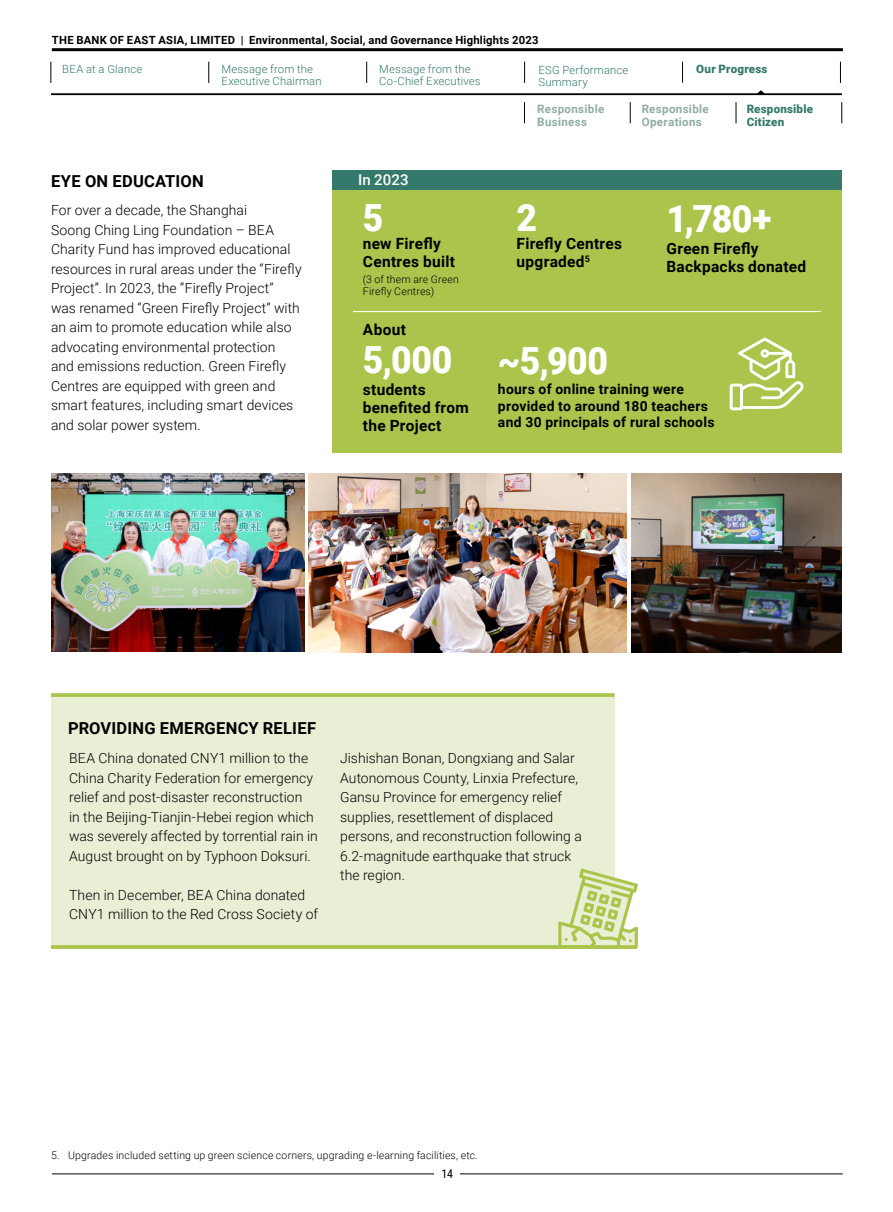
<style>
.page{position:relative;width:893px;height:1212px;background:#fff}
.page>*{position:absolute;margin:0;border:0;box-sizing:border-box;transform-origin:0 0}
.t1{font:900 37.5px "Roboto";letter-spacing:-.01em;color:#fff;scale:.95 1}
.t2{font:700 16.5px "Roboto";letter-spacing:.015em;color:#000}
.t3{font:700 15.45px/18px "Roboto";letter-spacing:.02em;color:#000}
.t4{font:500 15px "Roboto";letter-spacing:.005em;color:#fff}
.t5{font:300 13.95px/19.5px "Roboto";letter-spacing:.005em;color:#000}
.t6{font:700 13.95px/16.5px "Roboto";letter-spacing:.02em;color:#000}
.t7{font:12px "Roboto Condensed";color:#000}
.t8{font:700 11.55px/12.8px "Roboto";letter-spacing:.025em;color:#90ada6}
.t9{font:900 11.55px/12.8px "Roboto";letter-spacing:.015em;color:#34796b}
.t10{font:300 11.25px/12px "Roboto";letter-spacing:.015em;color:#34796b}
.t11{font:700 11.25px "Roboto";letter-spacing:.02em;color:#000}
.t12{font:300 10.5px/12px "Roboto";letter-spacing:.015em;color:#000}
</style>
<div class="page">
<hr style="left:52px;top:1173px;width:791px;height:1px;background:#000">
<div style="left:435px;top:1169px;width:25px;height:13px;background:#fff"></div>
<hr style="left:52px;top:48px;width:791px;height:3px;background:#000">
<div style="left:51px;top:694px;width:563px;height:252px;background:#e9efd5"></div>
<div style="left:333px;top:170px;width:509px;height:283px;background:#abc44b"></div>
<div style="left:333px;top:170px;width:509px;height:19px;background:#34796b"></div>
<hr style="left:353px;top:311px;width:468px;height:1px;background:#fff">
<svg style="left:736px;top:102px;width:1px;height:21px"></svg>
<svg style="left:630px;top:102px;width:1px;height:21px"></svg>
<svg style="left:841px;top:102px;width:1px;height:21px"></svg>
<svg style="left:524px;top:102px;width:1px;height:21px"></svg>
<img style="left:51px;top:473px;width:253px;height:179px">
<img style="left:309px;top:473px;width:318px;height:180px">
<img style="left:632px;top:473px;width:210px;height:180px">
<svg style="left:730px;top:338px;width:74px;height:72px"></svg>
<hr style="left:51px;top:94px;width:791px;height:1px;background:#000">
<svg style="left:682px;top:62px;width:1px;height:21px"></svg>
<svg style="left:524px;top:62px;width:1px;height:21px"></svg>
<svg style="left:840px;top:62px;width:1px;height:21px"></svg>
<svg style="left:51px;top:62px;width:1px;height:21px"></svg>
<svg style="left:366px;top:62px;width:1px;height:21px"></svg>
<svg style="left:208px;top:62px;width:1px;height:21px"></svg>
<svg style="left:757px;top:90px;width:8px;height:4px"></svg>
<svg style="left:51px;top:693px;width:563px;height:4px;background:#afc755"></svg>
<hr style="left:51px;top:945px;width:586px;height:4px;background:#b0c756">
<svg style="left:558px;top:869px;width:80px;height:79px"></svg>
<p class="t11" style="left:52px;top:32px;width:488px">THE BANK OF EAST ASIA, LIMITED | Environmental, Social, and Governance Highlights 2023</p>
<p class="t10" style="left:62px;top:63px;width:81px">BEA at a Glance</p>
<p class="t10" style="left:222px;top:63px;width:102px">Message from the<br>Executive Chairman</p>
<p class="t10" style="left:379px;top:63px;width:103px">Message from the<br>Co-Chief Executives</p>
<p class="t10" style="left:538px;top:64px;width:91px">ESG Performance</p>
<p class="t9" style="left:696px;top:63px;width:73px">Our Progress</p>
<p class="t10" style="left:538px;top:76px;width:51px">Summary</p>
<p class="t8" style="left:537px;top:103px;width:69px">Responsible<br>Business</p>
<p class="t8" style="left:642px;top:103px;width:69px">Responsible<br>Operations</p>
<p class="t9" style="left:747px;top:103px;width:68px">Responsible<br>Citizen</p>
<p class="t2" style="left:51px;top:170px;width:154px">EYE ON EDUCATION</p>
<p class="t5" style="left:51px;top:200px;width:252px">For over a decade, the Shanghai<br>Soong Ching Ling Foundation – BEA Charity Fund has improved educational resources in rural areas under the “Firefly Project”. In 2023, the “Firefly Project” was renamed “Green Firefly Project” with an aim to promote education while also advocating environmental protection and emissions reduction. Green Firefly Centres are equipped with green and smart features, including smart devices and solar power system.</p>
<p class="t4" style="left:358px;top:169px;width:52px">In 2023</p>
<h1 class="t1" style="left:363px;top:191px;width:23px">5</h1>
<p class="t3" style="left:363px;top:234px;width:93px">new Firefly<br>Centres built</p>
<p class="t12" style="left:363px;top:273px;width:97px">(3 of them are Green<br>Firefly Centres)</p>
<p class="t3" style="left:363px;top:320px;width:44px">About</p>
<h1 class="t1" style="left:363px;top:333px;width:96px">5,000</h1>
<p class="t3" style="left:363px;top:380px;width:107px">students benefited from the Project</p>
<h1 class="t1" style="left:517px;top:191px;width:23px">2</h1>
<p class="t3" style="left:517px;top:234px;width:107px">Firefly Centres upgraded<sup>5</sup></p>
<h1 class="t1" style="left:666px;top:193px;width:112px">1,780+</h1>
<p class="t3" style="left:666px;top:239px;width:141px">Green Firefly<br>Backpacks donated</p>
<h1 class="t1" style="left:498px;top:334px;width:118px">~5,900</h1>
<p class="t6" style="left:498px;top:381px;width:218px">hours of online training were provided to around 180 teachers and 30 principals of rural schools</p>
<p class="t2" style="left:68px;top:716px;width:250px">PROVIDING EMERGENCY RELIEF</p>
<p class="t5" style="left:69px;top:748px;width:250px">BEA China donated CNY1 million to the China Charity Federation for emergency relief and post-disaster reconstruction<br>in the Beijing-Tianjin-Hebei region which was severely affected by torrential rain in August brought on by Typhoon Doksuri.</p>
<p class="t5" style="left:69px;top:884px;width:250px">Then in December, BEA China donated<br>CNY1 million to the Red Cross Society of</p>
<p class="t5" style="left:340px;top:748px;width:243px">Jishishan Bonan, Dongxiang and Salar Autonomous County, Linxia Prefecture, Gansu Province for emergency relief supplies, resettlement of displaced persons, and reconstruction following a 6.2-magnitude earthquake that struck the region.</p>
<p class="t12" style="left:51px;top:1149px;width:428px">5. Upgrades included setting up green science corners, upgrading e-learning facilities, etc.</p>
<p class="t7" style="left:442px;top:1165px;width:13px">14</p>
</div>
